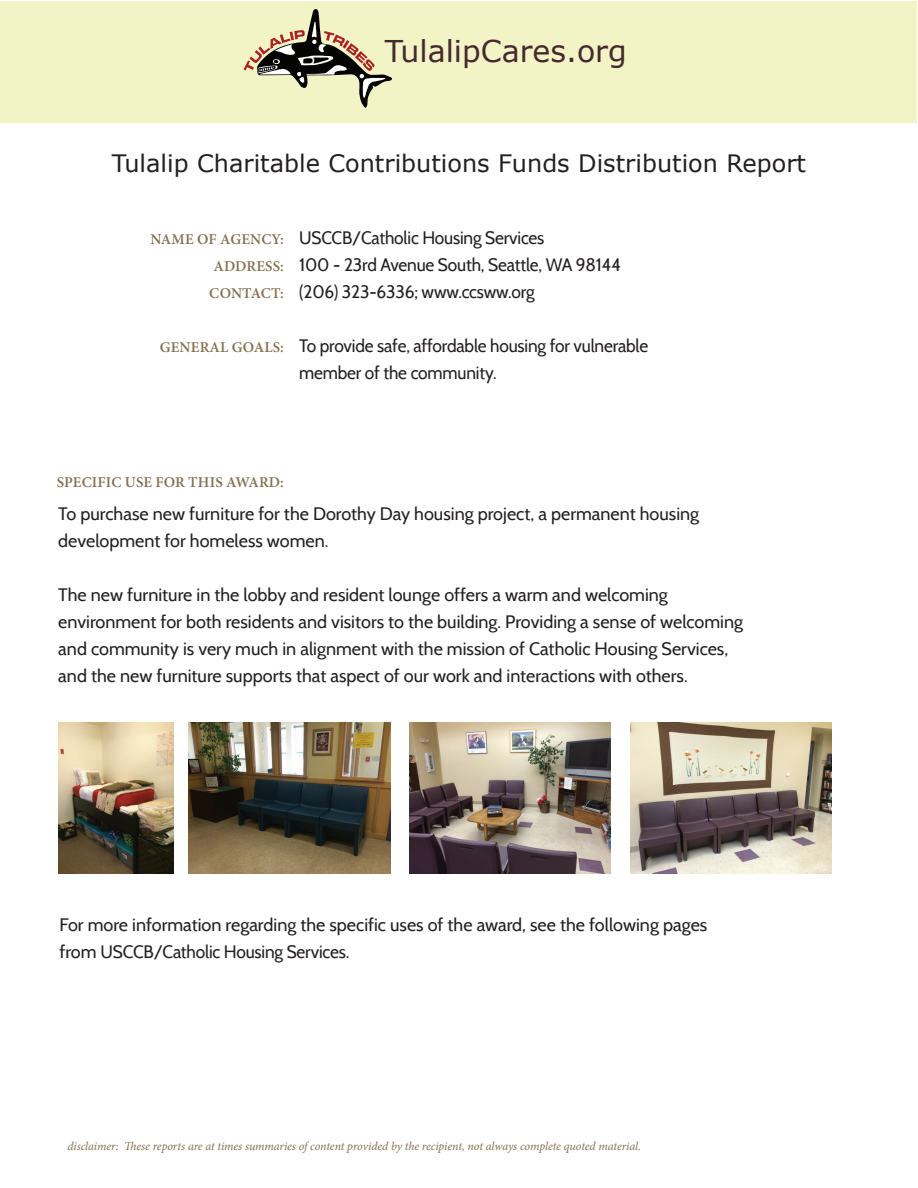
<style>
.page{position:relative;width:918px;height:1188px;background:#fff}
.page>*{position:absolute;margin:0;border:0;box-sizing:border-box;transform-origin:0 0}
.t1{font:30px "Verdana";color:#462930}
.t2{font:24px "Verdana";color:#231f20}
.t3{font:18px/27px "Cabin";color:#231f20}
.t4{font:18px/27px "Cabin";color:#231f20;scale:.96 1}
.t5{font:600 15px/27px "Minion Pro";letter-spacing:.01em;color:#857050;text-align:justify}
.t6{font:italic 12px "Minion Pro";letter-spacing:-.01em;color:#857050}
</style>
<div class="page">
<div style="left:1px;top:1px;width:916px;height:121px;background:#f2f4c6"></div>
<svg style="left:244px;top:9px;width:149px;height:99px"></svg>
<img style="left:410px;top:723px;width:201px;height:150px">
<img style="left:630px;top:723px;width:201px;height:150px">
<img style="left:58px;top:723px;width:115px;height:150px">
<img style="left:189px;top:723px;width:201px;height:150px">
<h1 class="t1" style="left:385px;top:30px;width:243px">TulalipCares.org</h1>
<h2 class="t2" style="left:112px;top:147px;width:696px">Tulalip Charitable Contributions Funds Distribution Report</h2>
<p class="t5" style="left:209px;top:226px;width:76px;text-indent:-59px">NAME OF AGENCY:<br>ADDRESS:<br>CONTACT:</p>
<p class="t5" style="left:160px;top:334px;width:126px">GENERAL GOALS:</p>
<p class="t4" style="left:299px;top:224px;width:337px">USCCB/Catholic Housing Services<br>100 - 23rd Avenue South, Seattle, WA 98144 (206) 323-6336; www.ccsww.org</p>
<p class="t4" style="left:299px;top:332px;width:365px">To provide safe, affordable housing for vulnerable member of the community.</p>
<p class="t5" style="left:57px;top:469px;width:229px">SPECIFIC USE FOR THIS AWARD:</p>
<p class="t3" style="left:58px;top:500px;width:642px">To purchase new furniture for the Dorothy Day housing project, a permanent housing development for homeless women.</p>
<p class="t3" style="left:58px;top:581px;width:686px">The new furniture in the lobby and resident lounge offers a warm and welcoming environment for both residents and visitors to the building. Providing a sense of welcoming and community is very much in alignment with the mission of Catholic Housing Services, and the new furniture supports that aspect of our work and interactions with others.</p>
<p class="t3" style="left:59px;top:911px;width:649px">For more information regarding the specific uses of the award, see the following pages from USCCB/Catholic Housing Services.</p>
<p class="t6" style="left:68px;top:1138px;width:575px">disclaimer: These reports are at times summaries of content provided by the recipient, not always complete quoted material.</p>
</div>
